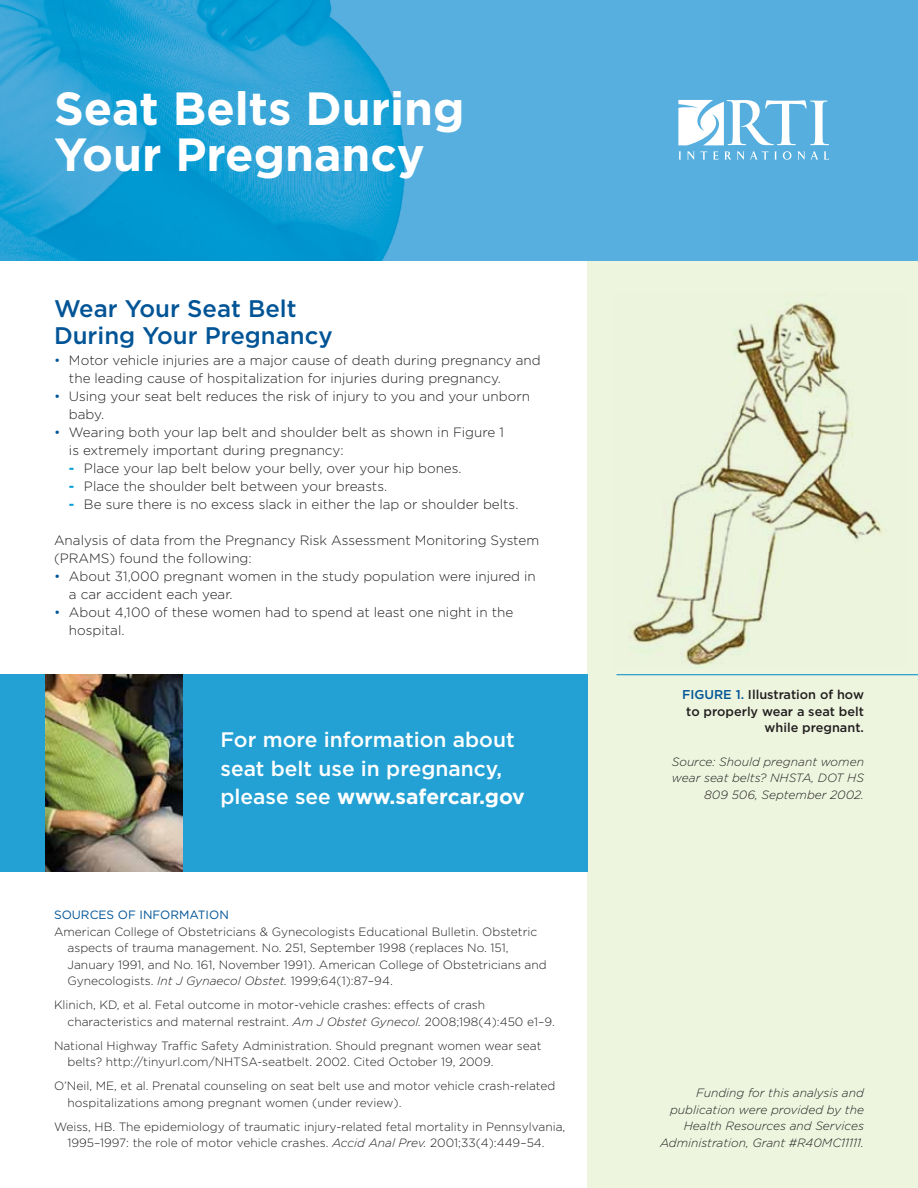
<style>
.page{position:relative;width:918px;height:1188px;background:#fff}
.page>*{position:absolute;margin:0;border:0;box-sizing:border-box;transform-origin:0 0}
.t1{font:700 46.5px/46.5px "Gotham";color:#fff}
.t2{font:500 24px/27px "Gotham";color:#005496}
.t3{font:500 21px/28.5px "Gotham";color:#fff}
.t4{font:300 13.5px/18px "Gotham";color:#231f20}
.t5{font:500 12.75px/16.5px "Gotham";color:#231f20;text-align:right}
.t6{font:300 12px/16.5px "Gotham";color:#231f20}
.t7{font:italic 300 12px/16.5px "Gotham";color:#231f20;text-align:right}
.t8{font:12px "Gotham";color:#005496}
.s1{color:#005496}
.s2{font-weight:700;color:#009fd6}
.s3{font-weight:700}
.s4{font-style:italic}
</style>
<div class="page">
<div style="left:587px;top:250px;width:331px;height:938px;background:#edf5df"></div>
<div style="left:0;top:674px;width:587px;height:198px;background:#23a1d4"></div>
<img style="left:45px;top:674px;width:137px;height:198px">
<div style="left:0;top:0;width:918px;height:261px;background:#55aedd"></div>
<img style="left:0;top:0;width:719px;height:261px">
<svg style="left:679px;top:151px;width:2px;height:9px"></svg>
<svg style="left:687px;top:151px;width:20px;height:9px"></svg>
<svg style="left:713px;top:151px;width:18px;height:9px"></svg>
<svg style="left:737px;top:151px;width:7px;height:9px"></svg>
<svg style="left:750px;top:151px;width:27px;height:9px"></svg>
<svg style="left:783px;top:151px;width:8px;height:9px"></svg>
<svg style="left:797px;top:151px;width:21px;height:9px"></svg>
<svg style="left:824px;top:151px;width:5px;height:9px"></svg>
<svg style="left:678px;top:100px;width:151px;height:45px"></svg>
<img style="left:629px;top:293px;width:254px;height:373px">
<hr style="left:616px;top:674px;width:302px;height:1px;background:#0088c7">
<h1 class="t1" style="left:54px;top:84px;width:412px">Seat Belts During<br>Your Pregnancy</h1>
<h2 class="t2" style="left:54px;top:294px;width:280px">Wear Your Seat Belt<br>During Your Pregnancy</h2>
<p class="t4" style="left:69px;top:351px;width:473px;text-indent:-15px"><span class="s1">•</span> Motor vehicle injuries are a major cause of death during pregnancy and the leading cause of hospitalization for injuries during pregnancy.</p>
<p class="t4" style="left:69px;top:387px;width:463px;text-indent:-15px"><span class="s1">•</span> Using your seat belt reduces the risk of injury to you and your unborn baby.</p>
<p class="t4" style="left:69px;top:423px;width:436px;text-indent:-15px"><span class="s1">•</span> Wearing both your lap belt and shoulder belt as shown in Figure 1 is extremely important during pregnancy:</p>
<p class="t4" style="left:69px;top:459px;width:394px"><span class="s2">-</span> Place your lap belt below your belly, over your hip bones.</p>
<p class="t4" style="left:69px;top:477px;width:320px"><span class="s2">-</span> Place the shoulder belt between your breasts.</p>
<p class="t4" style="left:69px;top:495px;width:451px"><span class="s2">-</span> Be sure there is no excess slack in either the lap or shoulder belts.</p>
<p class="t4" style="left:54px;top:531px;width:487px">Analysis of data from the Pregnancy Risk Assessment Monitoring System (PRAMS) found the following:</p>
<p class="t4" style="left:69px;top:567px;width:468px;text-indent:-15px"><span class="s1">•</span> About 31,000 pregnant women in the study population were injured in a car accident each year.</p>
<p class="t4" style="left:69px;top:603px;width:446px;text-indent:-15px"><span class="s1">•</span> About 4,100 of these women had to spend at least one night in the hospital.</p>
<h3 class="t3" style="left:220px;top:725px;width:306px">For more information about seat belt use in pregnancy, please see <span class="s3">www.safercar.gov</span></h3>
<p class="t8" style="left:54px;top:908px;width:176px">SOURCES OF INFORMATION</p>
<p class="t6" style="left:68px;top:923px;width:481px;text-indent:-14px">American College of Obstetricians &amp; Gynecologists Educational Bulletin. Obstetric aspects of trauma management. No. 251, September 1998 (replaces No. 151, January 1991, and No. 161, November 1991). American College of Obstetricians and Gynecologists. <span class="s4">Int J Gynaecol Obstet.</span> 1999;64(1):87–94.</p>
<p class="t6" style="left:68px;top:996px;width:489px;text-indent:-14px">Klinich, KD, et al. Fetal outcome in motor-vehicle crashes: effects of crash characteristics and maternal restraint. <span class="s4">Am J Obstet Gynecol.</span> 2008;198(4):450 e1–9.</p>
<p class="t6" style="left:68px;top:1037px;width:475px;text-indent:-14px">National Highway Traffic Safety Administration. Should pregnant women wear seat belts? http://tinyurl.com/NHTSA-seatbelt. 2002. Cited October 19, 2009.</p>
<p class="t6" style="left:68px;top:1077px;width:490px;text-indent:-14px">O’Neil, ME, et al. Prenatal counseling on seat belt use and motor vehicle crash-related hospitalizations among pregnant women (under review).</p>
<p class="t6" style="left:54px;top:1118px;width:513px;text-align:center">Weiss, HB. The epidemiology of traumatic injury-related fetal mortality in Pennsylvania,<br>1995–1997: the role of motor vehicle crashes. <span class="s4">Accid Anal Prev.</span> 2001;33(4):449–54.</p>
<p class="t5" style="left:682px;top:686px;width:183px"><span class="s1">Figure 1.</span> I llustration of how to properly wear a seat belt while pregnant.</p>
<p class="t7" style="left:672px;top:753px;width:194px">Source: Should pregnant women wear seat belts? NHSTA, DOT HS<br>809 506, September 2002.</p>
<p class="t7" style="left:660px;top:1085px;width:205px">Funding for this analysis and publication were provided by the<br>Health Resources and Services<br>Administration, Grant #R40MC11111.</p>
</div>
